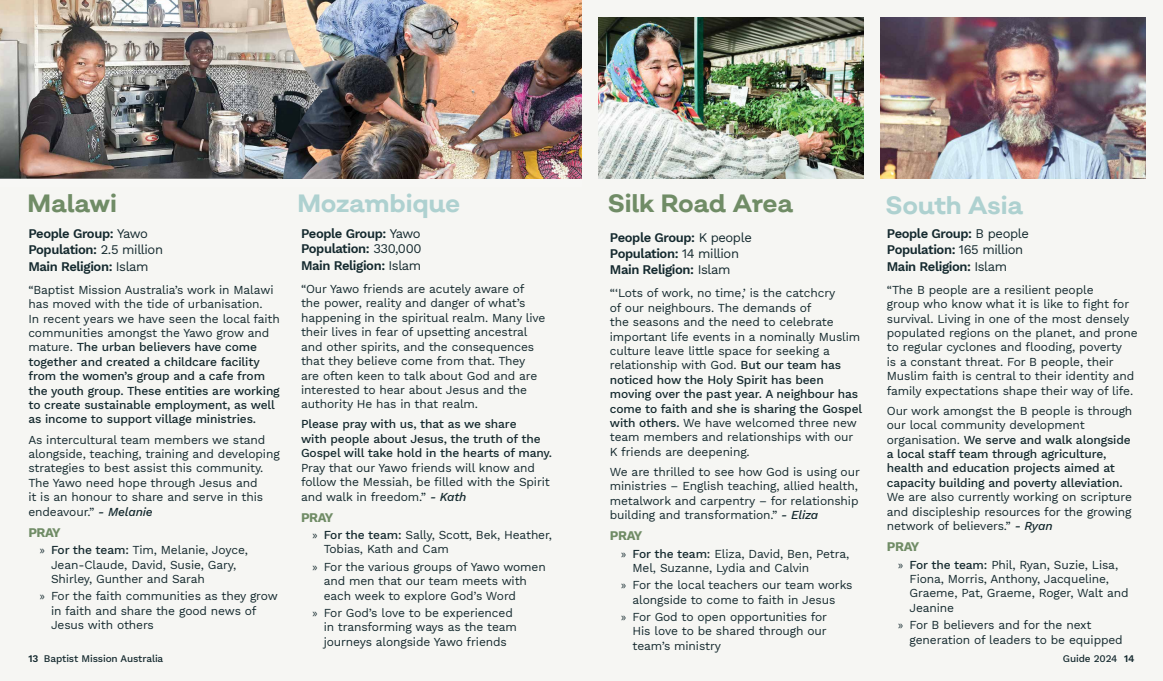
<style>
.page{position:relative;width:1163px;height:681px;background:#fff}
.page>*{position:absolute;margin:0;border:0;box-sizing:border-box;transform-origin:0 0}
.t1{font:700 25px "Salvatore";letter-spacing:-.01em;color:#aed1d0}
.t2{font:700 25px "Salvatore";letter-spacing:-.01em;color:#708c66}
.t3{font:600 13px/15.6px "Work Sans";letter-spacing:-.03em;color:#14292e}
.t4{font:700 13px "Work Sans";letter-spacing:-.03em;color:#708c66}
.t5{font:12px/14.4px "Work Sans";letter-spacing:-.01em;color:#14292e}
.t6{font:500 12px/14.4px "Work Sans";letter-spacing:-.01em;color:#14292e}
.t7{font:500 10px "Work Sans";letter-spacing:-.01em;color:#14292e}
.t8{font:600 10px "Work Sans";color:#14292e}
.s1{font-weight:400}
.s2{font-weight:500;font-style:italic}
.s3{font-family:"Myriad Pro"}
.s4{font-weight:500}
</style>
<div class="page">
<div style="left:0;top:0;width:1162px;height:680px;background:#f6f6f3"></div>
<img style="left:598px;top:17px;width:265px;height:162px">
<img style="left:880px;top:17px;width:265px;height:162px">
<img style="left:323px;top:0;width:258px;height:179px">
<img style="left:0;top:0;width:323px;height:179px">
<h1 class="t2" style="left:28px;top:187px;width:91px">Malawi</h1>
<p class="t3" style="left:28px;top:225px;width:136px">People Group: <span class="s1">Yawo<br></span>Population: <span class="s1">2.5 million</span></p>
<p class="t3" style="left:28px;top:258px;width:122px">Main Religion: <span class="s1">Islam</span></p>
<p class="t6" style="left:28px;top:282px;width:253px"><span class="s1">“Baptist Mission Australia’s work in Malawi has moved with the tide of urbanisation.<br>In recent years we have seen the local faith communities amongst the Yawo grow and mature.</span> The urban believers have come together and created a childcare facility from the women’s group and a cafe from the youth group. These entities are working to create sustainable employment, as well as income to support village ministries.</p>
<p class="t5" style="left:28px;top:431px;width:253px">As intercultural team members we stand alongside, teaching, training and developing strategies to best assist this community.<br>The Yawo need hope through Jesus and<br>it is an honour to share and serve in this endeavour.” <span class="s2">- Melanie</span></p>
<p class="t4" style="left:28px;top:522px;width:34px">PRAY</p>
<p class="t5" style="left:51px;top:542px;width:198px;text-indent:-11px"><span class="s3">»</span> <span class="s4">For the team:</span> Tim, Melanie, Joyce,<br>Jean-Claude, David, Susie, Gary,<br>Shirley, Gunther and Sarah</p>
<p class="t5" style="left:51px;top:588px;width:228px;text-indent:-11px"><span class="s3">»</span> For the faith communities as they grow in faith and share the good news of<br>Jesus with others</p>
<h1 class="t1" style="left:297px;top:187px;width:164px">Mozambique</h1>
<h1 class="t2" style="left:607px;top:187px;width:187px">Silk Road Area</h1>
<p class="t3" style="left:301px;top:225px;width:122px">People Group: <span class="s1">Yawo<br></span>Population: <span class="s1">330,000</span></p>
<p class="t3" style="left:301px;top:257px;width:122px">Main Religion: <span class="s1">Islam</span></p>
<p class="t5" style="left:301px;top:281px;width:246px">“Our Yawo friends are acutely aware of the power, reality and danger of what’s happening in the spiritual realm. Many live their lives in fear of upsetting ancestral and other spirits, and the consequences that they believe come from that. They are often keen to talk about God and are interested to hear about Jesus and the authority He has in that realm.</p>
<p class="t6" style="left:301px;top:416px;width:252px">Please pray with us, that as we share<br>with people about Jesus, the truth of the<br>Gospel will take hold in the hearts of many.</p>
<p class="t5" style="left:301px;top:459px;width:250px">Pray that our Yawo friends will know and follow the Messiah, be filled with the Spirit and walk in freedom.” <span class="s2">- Kath</span></p>
<p class="t4" style="left:301px;top:507px;width:34px">PRAY</p>
<p class="t5" style="left:323px;top:527px;width:230px;text-indent:-11px"><span class="s3">»</span> <span class="s4">For the team:</span> Sally, Scott, Bek, Heather,<br>Tobias, Kath and Cam</p>
<p class="t5" style="left:323px;top:558px;width:224px;text-indent:-11px"><span class="s3">»</span> For the various groups of Yawo women and men that our team meets with each week to explore God’s Word</p>
<p class="t5" style="left:323px;top:604px;width:195px;text-indent:-11px"><span class="s3">»</span> For God’s love to be experienced in transforming ways as the team journeys alongside Yawo friends</p>
<p class="t3" style="left:609px;top:229px;width:143px">People Group: <span class="s1">K people<br></span>Population: <span class="s1">14 million</span></p>
<p class="t3" style="left:609px;top:261px;width:122px">Main Religion: <span class="s1">Islam</span></p>
<p class="t5" style="left:609px;top:285px;width:254px">“‘Lots of work, no time,’ is the catchcry<br>of our neighbours. The demands of<br>the seasons and the need to celebrate important life events in a nominally Muslim culture leave little space for seeking a relationship with God. <span class="s4">But our team has noticed how the Holy Spirit has been moving over the past year. A neighbour has come to faith and she is sharing the Gospel with others.</span> We have welcomed three new team members and relationships with our K friends are deepening.</p>
<p class="t5" style="left:609px;top:464px;width:251px">We are thrilled to see how God is using our ministries – English teaching, allied health, metalwork and carpentry – for relationship building and transformation.” <span class="s2">- Eliza</span></p>
<p class="t4" style="left:609px;top:526px;width:34px">PRAY</p>
<p class="t5" style="left:632px;top:545px;width:218px;text-indent:-11px"><span class="s3">»</span> <span class="s4">For the team:</span> Eliza, David, Ben, Petra,<br>Mel, Suzanne, Lydia and Calvin</p>
<p class="t5" style="left:621px;top:577px;width:233px;text-align:center"><span class="s3">»</span> For the local teachers our team works alongside to come to faith in Jesus</p>
<p class="t5" style="left:632px;top:609px;width:196px;text-align:justify;text-indent:-11px"><span class="s3">»</span> For God to open opportunities for His love to be shared through our team’s ministry</p>
<h1 class="t1" style="left:885px;top:189px;width:139px">South Asia</h1>
<p class="t3" style="left:886px;top:225px;width:144px">People Group: <span class="s1">B people<br></span>Population: <span class="s1">165 million</span></p>
<p class="t3" style="left:886px;top:258px;width:122px">Main Religion: <span class="s1">Islam</span></p>
<p class="t5" style="left:886px;top:282px;width:252px">“The B people are a resilient people<br>group who know what it is like to fight for survival. Living in one of the most densely populated regions on the planet, and prone to regular cyclones and flooding, poverty<br>is a constant threat. For B people, their Muslim faith is central to their identity and family expectations shape their way of life.</p>
<p class="t6" style="left:886px;top:403px;width:247px"><span class="s1">Our work amongst the B people is through our local community development organisation.</span> We serve and walk alongside a local staff team through agriculture, health and education projects aimed at capacity building and poverty alleviation.</p>
<p class="t5" style="left:886px;top:489px;width:247px;text-align:justify">We are also currently working on scripture and discipleship resources for the growing network of believers.” <span class="s2">- Ryan</span></p>
<p class="t4" style="left:886px;top:536px;width:34px">PRAY</p>
<p class="t5" style="left:909px;top:556px;width:220px;text-indent:-11px"><span class="s3">»</span> <span class="s4">For the team:</span> Phil, Ryan, Suzie, Lisa,<br>Fiona, Morris, Anthony, Jacqueline,<br>Graeme, Pat, Graeme, Roger, Walt and<br>Jeanine</p>
<p class="t5" style="left:909px;top:617px;width:215px;text-indent:-11px"><span class="s3">»</span> For B believers and for the next generation of leaders to be equipped</p>
<p class="t7" style="left:44px;top:650px;width:121px">Baptist Mission Australia</p>
<p class="t7" style="left:1062px;top:650px;width:56px">Guide 2024</p>
<p class="t8" style="left:28px;top:650px;width:11px">13</p>
<p class="t8" style="left:1123px;top:650px;width:12px">14</p>
</div>
